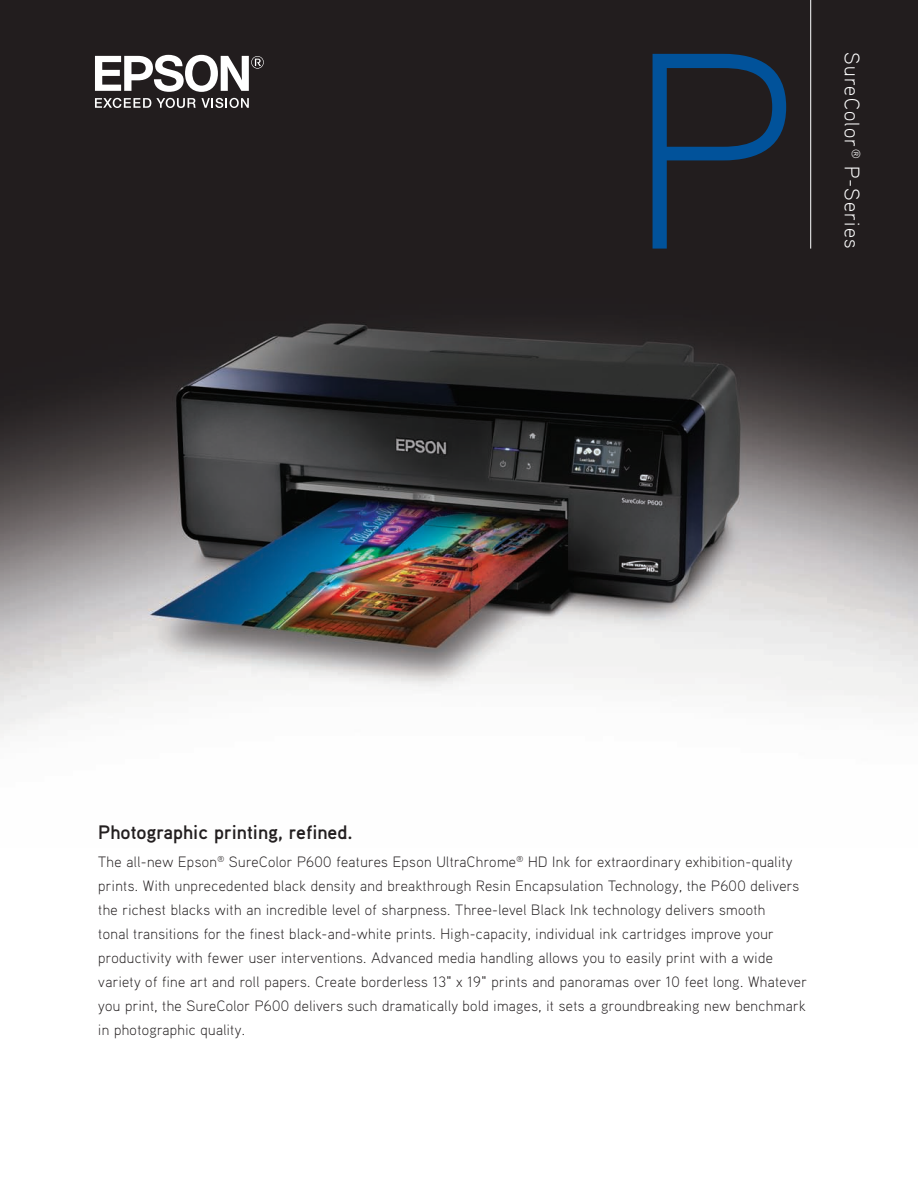
<style>
.page{position:relative;width:918px;height:1188px;background:#fff}
.page>*{position:absolute;margin:0;border:0;box-sizing:border-box;transform-origin:0 0}
.Product_page_badge_h{font:300 279px "Aaux Pro OT";color:#01529a}
.Product_page_badge{font:300 21px "Aaux Pro OT";letter-spacing:.06em;color:#fff}
.Comparison_chart_sub{font:700 19.5px "Aaux Pro OT";color:#231f20}
.Comparison_chart_sub-2{font:300 15px/24px "Aaux Pro OT";letter-spacing:.025em;color:#231f20}
</style>
<div class="page">
<img style="left:0;top:0;width:918px;height:738px">
<hr style="left:810px;top:0;width:1px;height:249px;background:#fff">
<svg style="left:95px;top:98px;width:154px;height:10px"></svg>
<svg style="left:95px;top:55px;width:169px;height:37px"></svg>
<p class="Product_page_badge_h" style="left:632px;top:-24px;width:166px">P</p>
<p class="Product_page_badge" style="left:865px;top:52px;width:197px;rotate:90deg">SureColor<sup>®</sup> P-Series</p>
<p class="Comparison_chart_sub" style="left:98px;top:820px;width:256px">Photographic printing, refined.</p>
<p class="Comparison_chart_sub-2" style="left:98px;top:850px;width:710px">The all-new Epson<sup>®</sup> SureColor P600 features Epson UltraChrome<sup>®</sup> HD Ink for extraordinary exhibition-quality prints. With unprecedented black density and breakthrough Resin Encapsulation Technology, the P600 delivers the richest blacks with an incredible level of sharpness. Three-level Black Ink technology delivers smooth<br>tonal transitions for the finest black-and-white prints. High-capacity, individual ink cartridges improve your productivity with fewer user interventions. Advanced media handling allows you to easily print with a wide variety of fine art and roll papers. Create borderless 13" x 19" prints and panoramas over 10 feet long. Whatever you print, the SureColor P600 delivers such dramatically bold images, it sets a groundbreaking new benchmark in photographic quality.</p>
</div>
